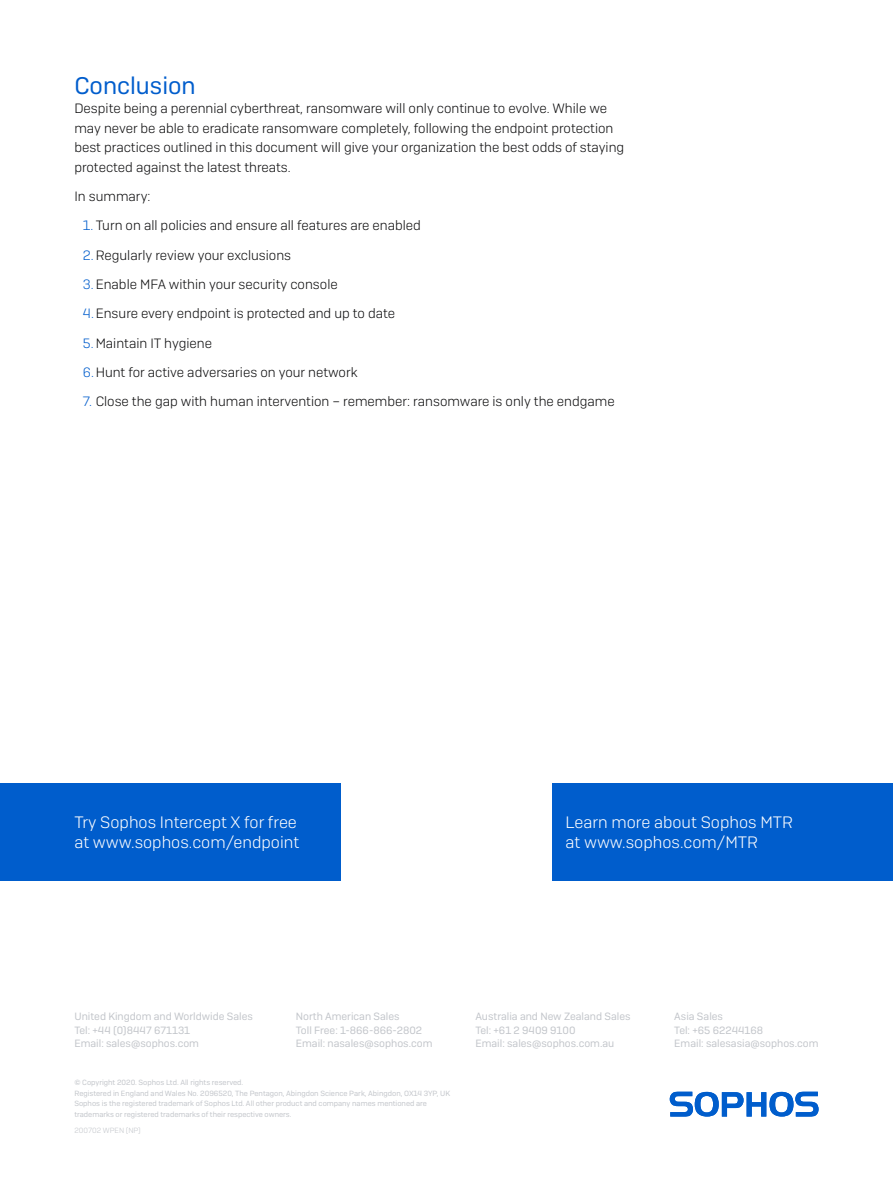
<style>
.page{position:relative;width:893px;height:1191px;background:#fff}
.page>*{position:absolute;margin:0;border:0;box-sizing:border-box;transform-origin:0 0}
.t1{font:24px "Sophos Sans";color:#005dcc}
.t2{font:300 16.5px/19.5px "Sophos Sans";color:#fff}
.t3{font:300 13.5px/29.2px "Sophos Sans";color:#0d0d0e}
.t4{font:10.5px "Sophos Sans";color:#c2c5ca}
.t5{font:7.5px/10.5px "Sophos Sans";color:#c2c5ca}
.t6{font:300 7.5px "Sophos Sans";color:#c2c5ca}
.s1{color:#005dcc}
</style>
<div class="page">
<div style="left:0;top:783px;width:340px;height:98px;background:#005dcc"></div>
<div style="left:553px;top:783px;width:340px;height:98px;background:#005dcc"></div>
<svg style="left:670px;top:1091px;width:149px;height:25px"></svg>
<h2 class="t1" style="left:74px;top:71px;width:123px">Conclusion</h2>
<p class="t3" style="left:74px;top:99px;width:551px;line-height:19.5px">Despite being a perennial cyberthreat, ransomware will only continue to evolve. While we may never be able to eradicate ransomware completely, following the endpoint protection best practices outlined in this document will give your organization the best odds of staying protected against the latest threats.</p>
<p class="t3" style="left:74px;top:182px;width:78px">In summary:</p>
<p class="t3" style="left:83px;top:211px;width:339px"><span class="s1">1.</span> Turn on all policies and ensure all features are enabled <span class="s1">2.</span>Regularly review your exclusions<br><span class="s1">3.</span>Enable MFA within your security console<br><span class="s1">4.</span>Ensure every endpoint is protected and up to date</p>
<p class="t3" style="left:83px;top:328px;width:276px"><span class="s1">5.</span> Maintain IT hygiene<br><span class="s1">6.</span>Hunt for active adversaries on your network</p>
<p class="t3" style="left:83px;top:386px;width:533px"><span class="s1">7.</span> Close the gap with human intervention – remember: ransomware is only the endgame</p>
<p class="t2" style="left:74px;top:812px;width:226px">Try Sophos Intercept X for free at www.sophos.com/endpoint</p>
<p class="t2" style="left:566px;top:812px;width:229px">Learn more about Sophos MTR at www.sophos.com/MTR</p>
<p class="t4" style="left:74px;top:1010px;width:180px">United Kingdom and Worldwide Sales</p>
<p class="t4" style="left:296px;top:1010px;width:105px">North American Sales</p>
<p class="t4" style="left:475px;top:1010px;width:157px">Australia and New Zealand Sales</p>
<p class="t4" style="left:674px;top:1010px;width:50px">Asia Sales</p>
<p class="t4" style="left:74px;top:1023px;width:117px">Tel: +44 (0)8447 671131</p>
<p class="t4" style="left:296px;top:1023px;width:128px">Toll Free: 1-866-866-2802</p>
<p class="t4" style="left:475px;top:1023px;width:102px">Tel: +61 2 9409 9100</p>
<p class="t4" style="left:674px;top:1023px;width:90px">Tel: +65 62244168</p>
<p class="t4" style="left:74px;top:1037px;width:126px">Email: sales@sophos.com</p>
<p class="t4" style="left:296px;top:1037px;width:138px">Email: nasales@sophos.com</p>
<p class="t4" style="left:475px;top:1037px;width:140px">Email: sales@sophos.com.au</p>
<p class="t4" style="left:674px;top:1037px;width:146px">Email: salesasia@sophos.com</p>
<p class="t5" style="left:74px;top:1077px;width:377px">© Copyright 2020. Sophos Ltd. All rights reserved.<br>Registered in England and Wales No. 2096520, The Pentagon, Abingdon Science Park, Abingdon, OX14 3YP, UK Sophos is the registered trademark of Sophos Ltd. All other product and company names mentioned are trademarks or registered trademarks of their respective owners.</p>
<p class="t6" style="left:74px;top:1125px;width:68px">200702 WPEN (NP)</p>
</div>
